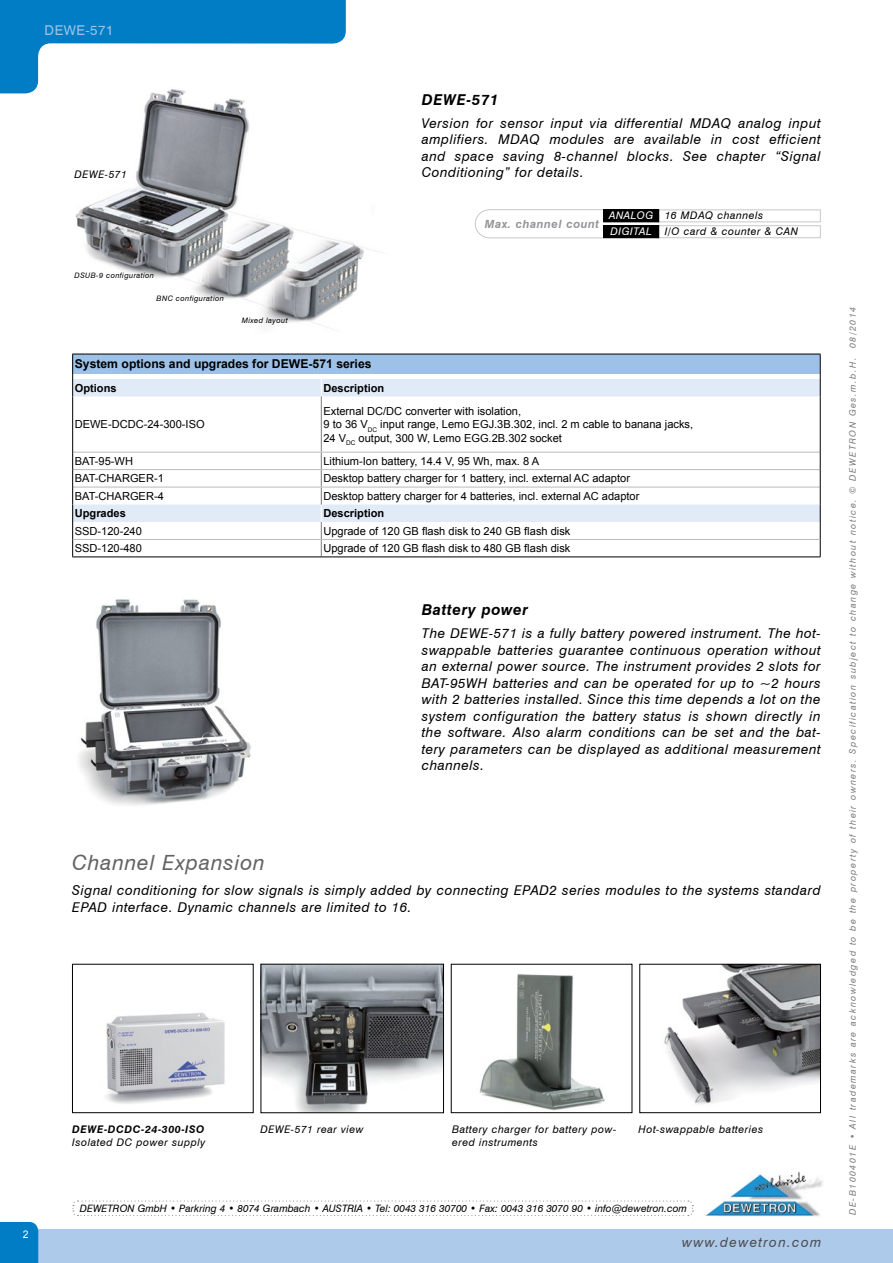
<style>
.page{position:relative;width:893px;height:1263px;background:#fff}
.page>*{position:absolute;margin:0;border:0;box-sizing:border-box;transform-origin:0 0}
.Headline_3{font:italic 21px "Swiss 721 BT";letter-spacing:.04em;color:#636466}
.Headline_4{font:italic 700 15px "Swiss 721 BT";letter-spacing:.04em;color:#000}
.Description{font:italic 13.5px/16.5px "Swiss 721 BT";letter-spacing:.04em;color:#000;text-align:justify}
.t1{font:italic 13.5px "Swiss 721 BT";letter-spacing:.1em;color:#4d4d4f}
.t2{font:13.5px "Swiss 721 BT";letter-spacing:.04em;color:#9ec2e7}
.Table_import{font:700 12.15px "Arial";color:#000}
.t3{font:italic 700 11.25px "Swiss 721 BT";letter-spacing:.05em;color:#939598}
.Table_import-2{font:11.1px/13.4px "Arial";color:#000}
.Table_import-3{font:700 11.1px "Arial";color:#000}
.Description_Images{font:italic 10.5px/13.5px "Swiss 721 BT";letter-spacing:.05em;color:#000}
.t4{font:italic 10.5px/15.9px "Swiss 721 BT";letter-spacing:.05em;color:#fff}
.t5{font:10.5px "Arial";color:#fff}
.Description_left_al{font:italic 10.2px "Swiss 721 BT";color:#000}
.t6{font:italic 9px "Swiss 721 BT";letter-spacing:.16em;color:#7b7c7f}
.Description_Images-2{font:italic 7.5px "Swiss 721 BT";letter-spacing:.05em;color:#000}
.s1{font-weight:700}
</style>
<div class="page">
<img style="left:263px;top:966px;width:179px;height:145px">
<div style="left:261px;top:964px;width:183px;height:149px;border:1px solid #000"></div>
<img style="left:75px;top:93px;width:300px;height:235px">
<img style="left:78px;top:599px;width:173px;height:207px">
<img style="left:106px;top:1012px;width:119px;height:92px">
<div style="left:72px;top:964px;width:181px;height:149px;border:1px solid #000"></div>
<img style="left:479px;top:974px;width:126px;height:137px">
<img style="left:664px;top:966px;width:155px;height:139px">
<div style="left:640px;top:964px;width:181px;height:149px;border:1px solid #000"></div>
<div style="left:0;top:1229px;width:893px;height:34px;background:#adcaea"></div>
<svg style="left:0;top:0;width:346px;height:93px"></svg>
<div style="left:0;top:1222px;width:38px;height:41px;background:#007dc5"></div>
<svg style="left:475px;top:209px;width:129px;height:29px"></svg>
<div style="left:657px;top:209px;width:164px;height:13px;border:1px solid #c7c8ca"></div>
<div style="left:657px;top:225px;width:164px;height:13px;border:1px solid #c7c8ca"></div>
<div style="left:604px;top:210px;width:55px;height:12px;background:#000"></div>
<div style="left:603px;top:209px;width:56px;height:13px;border:1px solid #000"></div>
<div style="left:604px;top:226px;width:55px;height:12px;background:#000"></div>
<div style="left:603px;top:225px;width:56px;height:13px;border:1px solid #000"></div>
<div style="left:73px;top:354px;width:747px;height:20px;background:#9ec2e7"></div>
<svg style="left:73px;top:379px;width:747px;height:143px"></svg>
<svg style="left:321px;top:379px;width:1px;height:17px"></svg>
<hr style="left:321px;top:396px;width:1px;height:56px;background:#7b7c7f">
<svg style="left:321px;top:453px;width:1px;height:103px"></svg>
<hr style="left:73px;top:452px;width:248px;height:1px;background:#b8babc">
<hr style="left:321px;top:452px;width:499px;height:1px;background:#b8babc">
<hr style="left:73px;top:469px;width:248px;height:1px;background:#b8babc">
<hr style="left:321px;top:469px;width:499px;height:1px;background:#b8babc">
<hr style="left:73px;top:487px;width:248px;height:1px;background:#b8babc">
<hr style="left:321px;top:487px;width:499px;height:1px;background:#b8babc">
<hr style="left:72px;top:354px;width:249px;height:1px;background:#000">
<hr style="left:321px;top:354px;width:500px;height:1px;background:#000">
<svg style="left:72px;top:354px;width:1px;height:42px"></svg>
<svg style="left:820px;top:354px;width:1px;height:42px"></svg>
<hr style="left:72px;top:396px;width:1px;height:56px;background:#000">
<hr style="left:820px;top:396px;width:1px;height:56px;background:#000">
<svg style="left:72px;top:452px;width:1px;height:104px"></svg>
<svg style="left:820px;top:452px;width:1px;height:104px"></svg>
<hr style="left:72px;top:556px;width:249px;height:1px;background:#000">
<hr style="left:321px;top:556px;width:500px;height:1px;background:#000">
<hr style="left:73px;top:539px;width:248px;height:1px;background:#b8babc">
<hr style="left:321px;top:539px;width:499px;height:1px;background:#b8babc">
<img style="left:705px;top:1171px;width:118px;height:46px">
<svg style="left:72px;top:1200px;width:622px;height:17px"></svg>
<p class="t2" style="left:45px;top:22px;width:70px">DEWE-571</p>
<p class="Description_Images" style="left:74px;top:167px;width:54px">DEWE-571</p>
<p class="Description_Images-2" style="left:75px;top:271px;width:81px">DSUB-9 configuration</p>
<p class="Description_Images-2" style="left:157px;top:293px;width:69px">BNC configuration</p>
<p class="Description_Images-2" style="left:242px;top:315px;width:47px">Mixed layout</p>
<p class="Headline_4" style="left:422px;top:90px;width:78px">DEWE-571</p>
<p class="Description" style="left:422px;top:115px;width:400px">Version for sensor input via differential MDAQ analog input amplifiers. MDAQ modules are available in cost efficient and space saving 8-channel blocks. See chapter “Signal Conditioning” for details.</p>
<p class="t4" style="left:609px;top:207px;width:46px">ANALOG<br>DIGITAL</p>
<p class="t3" style="left:485px;top:217px;width:116px">Max. channel count</p>
<p class="Description_Images" style="left:665px;top:207px;width:135px;line-height:15.9px">16 MDAQ channels<br>I/O card &amp; counter &amp; CAN</p>
<p class="Table_import" style="left:75px;top:356px;width:298px">System options and upgrades for DEWE-571 series</p>
<p class="Table_import-3" style="left:75px;top:380px;width:43px">Options</p>
<p class="Table_import-3" style="left:323px;top:380px;width:62px">Description</p>
<p class="Table_import-2" style="left:75px;top:418px;width:131px">DEWE-DCDC-24-300-ISO</p>
<p class="Table_import-2" style="left:323px;top:405px;width:371px">External DC/DC converter with isolation,<br>9 to 36 V<sub>DC</sub> input range, Lemo EGJ.3B.302, incl. 2 m cable to banana jacks,<br>24 V<sub>DC</sub> output, 300 W, Lemo EGG.2B.302 socket</p>
<p class="Table_import-2" style="left:75px;top:454px;width:60px">BAT-95-WH</p>
<p class="Table_import-2" style="left:323px;top:454px;width:217px">Lithium-Ion battery, 14.4 V, 95 Wh, max. 8 A</p>
<p class="Table_import-2" style="left:75px;top:472px;width:91px">BAT-CHARGER-1</p>
<p class="Table_import-2" style="left:323px;top:472px;width:308px">Desktop battery charger for 1 battery, incl. external AC adaptor</p>
<p class="Table_import-2" style="left:75px;top:489px;width:91px">BAT-CHARGER-4</p>
<p class="Table_import-2" style="left:323px;top:489px;width:318px">Desktop battery charger for 4 batteries, incl. external AC adaptor</p>
<p class="Table_import-3" style="left:75px;top:506px;width:53px">Upgrades</p>
<p class="Table_import-3" style="left:323px;top:506px;width:62px">Description</p>
<p class="Table_import-2" style="left:75px;top:524px;width:69px">SSD-120-240</p>
<p class="Table_import-2" style="left:323px;top:524px;width:249px">Upgrade of 120 GB flash disk to 240 GB flash disk</p>
<p class="Table_import-2" style="left:75px;top:542px;width:69px">SSD-120-480</p>
<p class="Table_import-2" style="left:323px;top:542px;width:249px">Upgrade of 120 GB flash disk to 480 GB flash disk</p>
<p class="Headline_4" style="left:422px;top:601px;width:108px">Battery power</p>
<p class="Description" style="left:422px;top:625px;width:400px">The DEWE-571 is a fully battery powered instrument. The hot&shy;swappable batteries guarantee continuous operation without an external power source. The instrument provides 2 slots for BAT-95WH batteries and can be operated for up to ~2 hours with 2 batteries installed. Since this time depends a lot on the system configuration the battery status is shown directly in the software. Also alarm conditions can be set and the bat&shy;tery parameters can be displayed as additional measurement channels.</p>
<p class="Headline_3" style="left:72px;top:850px;width:194px">Channel Expansion</p>
<p class="Description" style="left:72px;top:882px;width:750px">Signal conditioning for slow signals is simply added by connecting EPAD2 series modules to the systems standard<br>EPAD interface. Dynamic channels are limited to 16.</p>
<p class="t5" style="left:23px;top:1227px;width:7px">2</p>
<p class="Description_Images" style="left:72px;top:1122px;width:134px"><span class="s1">DEWE-DCDC-24-300-ISO<br></span>Isolated DC power supply</p>
<p class="Description_Images" style="left:260px;top:1122px;width:105px">DEWE-571 rear view</p>
<p class="Description_Images" style="left:452px;top:1122px;width:166px">Battery charger for battery pow&shy;ered instruments</p>
<p class="Description_Images" style="left:639px;top:1122px;width:126px">Hot-swappable batteries</p>
<p class="Description_left_al" style="left:80px;top:1202px;width:609px">DEWETRON GmbH • Parkring 4 • 8074 Grambach • AUSTRIA • Tel: 0043 316 30700 • Fax: 0043 316 3070 90 • info@dewetron.com</p>
<p class="t1" style="left:682px;top:1234px;width:141px">www.dewetron.com</p>
<p class="t6" style="left:847px;top:1215px;width:909px;rotate:-90deg">DE-B100401E • All trademarks are acknowledged to be the property of their owners. Specification subject to change without notice. © DEWETRON Ges.m.b.H. 08/2014</p>
</div>
